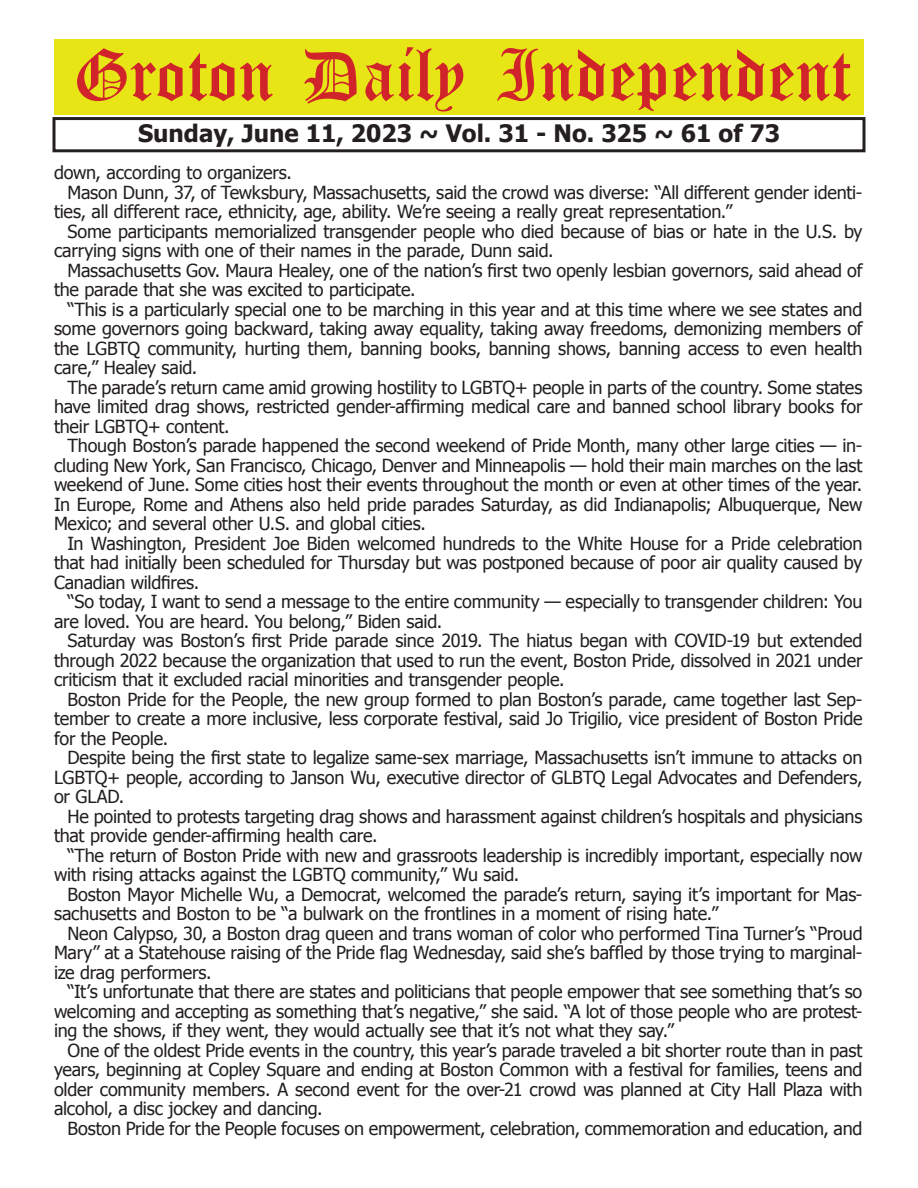
<style>
.page{position:relative;width:918px;height:1188px;background:#fff}
.page>*{position:absolute;margin:0;border:0;box-sizing:border-box;transform-origin:0 0}
.t1{font:54px "Old English Five";color:#d1232a}
.t2{font:700 24px "Tahoma";color:#231f20}
.t3{font:18px "Tahoma";letter-spacing:-.01em;color:#231f20}
</style>
<div class="page">
<div style="left:52px;top:117px;width:814px;height:35px;border:3px solid #231f20"></div>
<div style="left:54px;top:40px;width:810px;height:75px;background:#e7e515"></div>
<h1 class="t1" style="left:73px;top:50px;width:779px">Groton Daily Independent</h1>
<h2 class="t2" style="left:138px;top:116px;width:644px">Sunday, June 11, 2023 ~ Vol. 31 - No. 325 ~ 61 of 73</h2>
<p class="t3" style="left:54px;top:161px;width:240px">down, according to organizers.</p>
<p class="t3" style="left:68px;top:180px;width:796px">Mason Dunn, 37, of Tewksbury, Massachusetts, said the crowd was diverse: “All different gender identi-</p>
<p class="t3" style="left:54px;top:200px;width:680px">ties, all different race, ethnicity, age, ability. We’re seeing a really great representation.”</p>
<p class="t3" style="left:68px;top:219px;width:796px">Some participants memorialized transgender people who died because of bias or hate in the U.S. by</p>
<p class="t3" style="left:54px;top:239px;width:501px">carrying signs with one of their names in the parade, Dunn said.</p>
<p class="t3" style="left:68px;top:258px;width:796px">Massachusetts Gov. Maura Healey, one of the nation’s first two openly lesbian governors, said ahead of</p>
<p class="t3" style="left:54px;top:278px;width:363px">the parade that she was excited to participate.</p>
<p class="t3" style="left:68px;top:297px;width:796px">“This is a particularly special one to be marching in this year and at this time where we see states and</p>
<p class="t3" style="left:54px;top:317px;width:810px">some governors going backward, taking away equality, taking away freedoms, demonizing members of</p>
<p class="t3" style="left:54px;top:336px;width:810px">the LGBTQ community, hurting them, banning books, banning shows, banning access to even health</p>
<p class="t3" style="left:54px;top:356px;width:145px">care,” Healey said.</p>
<p class="t3" style="left:68px;top:375px;width:796px">The parade’s return came amid growing hostility to LGBTQ+ people in parts of the country. Some states</p>
<p class="t3" style="left:54px;top:395px;width:810px">have limited drag shows, restricted gender-affirming medical care and banned school library books for</p>
<p class="t3" style="left:54px;top:414px;width:177px">their LGBTQ+ content.</p>
<p class="t3" style="left:68px;top:434px;width:796px">Though Boston’s parade happened the second weekend of Pride Month, many other large cities — in-</p>
<p class="t3" style="left:54px;top:453px;width:810px">cluding New York, San Francisco, Chicago, Denver and Minneapolis — hold their main marches on the last</p>
<p class="t3" style="left:54px;top:473px;width:810px">weekend of June. Some cities host their events throughout the month or even at other times of the year.</p>
<p class="t3" style="left:54px;top:492px;width:810px">In Europe, Rome and Athens also held pride parades Saturday, as did Indianapolis; Albuquerque, New</p>
<p class="t3" style="left:54px;top:512px;width:373px">Mexico; and several other U.S. and global cities.</p>
<p class="t3" style="left:68px;top:531px;width:796px">In Washington, President Joe Biden welcomed hundreds to the White House for a Pride celebration</p>
<p class="t3" style="left:54px;top:551px;width:810px">that had initially been scheduled for Thursday but was postponed because of poor air quality caused by</p>
<p class="t3" style="left:54px;top:570px;width:147px">Canadian wildfires.</p>
<p class="t3" style="left:68px;top:590px;width:797px">“So today, I want to send a message to the entire community — especially to transgender children: You</p>
<p class="t3" style="left:54px;top:609px;width:390px">are loved. You are heard. You belong,” Biden said.</p>
<p class="t3" style="left:68px;top:629px;width:796px">Saturday was Boston’s first Pride parade since 2019. The hiatus began with COVID-19 but extended</p>
<p class="t3" style="left:54px;top:648px;width:810px">through 2022 because the organization that used to run the event, Boston Pride, dissolved in 2021 under</p>
<p class="t3" style="left:54px;top:668px;width:512px">criticism that it excluded racial minorities and transgender people.</p>
<p class="t3" style="left:68px;top:687px;width:796px">Boston Pride for the People, the new group formed to plan Boston’s parade, came together last Sep-</p>
<p class="t3" style="left:54px;top:707px;width:810px">tember to create a more inclusive, less corporate festival, said Jo Trigilio, vice president of Boston Pride</p>
<p class="t3" style="left:54px;top:726px;width:116px">for the People.</p>
<p class="t3" style="left:68px;top:746px;width:796px">Despite being the first state to legalize same-sex marriage, Massachusetts isn’t immune to attacks on</p>
<p class="t3" style="left:54px;top:765px;width:810px">LGBTQ+ people, according to Janson Wu, executive director of GLBTQ Legal Advocates and Defenders,</p>
<p class="t3" style="left:54px;top:784px;width:72px">or GLAD.</p>
<p class="t3" style="left:68px;top:804px;width:797px">He pointed to protests targeting drag shows and harassment against children’s hospitals and physicians</p>
<p class="t3" style="left:54px;top:823px;width:325px">that provide gender-affirming health care.</p>
<p class="t3" style="left:68px;top:843px;width:797px">“The return of Boston Pride with new and grassroots leadership is incredibly important, especially now</p>
<p class="t3" style="left:54px;top:862px;width:467px">with rising attacks against the LGBTQ community,” Wu said.</p>
<p class="t3" style="left:68px;top:882px;width:796px">Boston Mayor Michelle Wu, a Democrat, welcomed the parade’s return, saying it’s important for Mas-</p>
<p class="t3" style="left:54px;top:901px;width:666px">sachusetts and Boston to be “a bulwark on the frontlines in a moment of rising hate.”</p>
<p class="t3" style="left:68px;top:921px;width:797px">Neon Calypso, 30, a Boston drag queen and trans woman of color who performed Tina Turner’s “Proud</p>
<p class="t3" style="left:54px;top:940px;width:810px">Mary” at a Statehouse raising of the Pride flag Wednesday, said she’s baffled by those trying to marginal-</p>
<p class="t3" style="left:54px;top:960px;width:159px">ize drag performers.</p>
<p class="t3" style="left:68px;top:979px;width:796px">“It’s unfortunate that there are states and politicians that people empower that see something that’s so</p>
<p class="t3" style="left:54px;top:999px;width:810px">welcoming and accepting as something that’s negative,” she said. “A lot of those people who are protest-</p>
<p class="t3" style="left:54px;top:1018px;width:622px">ing the shows, if they went, they would actually see that it’s not what they say.”</p>
<p class="t3" style="left:68px;top:1038px;width:796px">One of the oldest Pride events in the country, this year’s parade traveled a bit shorter route than in past</p>
<p class="t3" style="left:54px;top:1057px;width:810px">years, beginning at Copley Square and ending at Boston Common with a festival for families, teens and</p>
<p class="t3" style="left:54px;top:1077px;width:810px">older community members. A second event for the over-21 crowd was planned at City Hall Plaza with</p>
<p class="t3" style="left:54px;top:1096px;width:270px">alcohol, a disc jockey and dancing.</p>
<p class="t3" style="left:68px;top:1116px;width:797px">Boston Pride for the People focuses on empowerment, celebration, commemoration and education, and</p>
</div>
